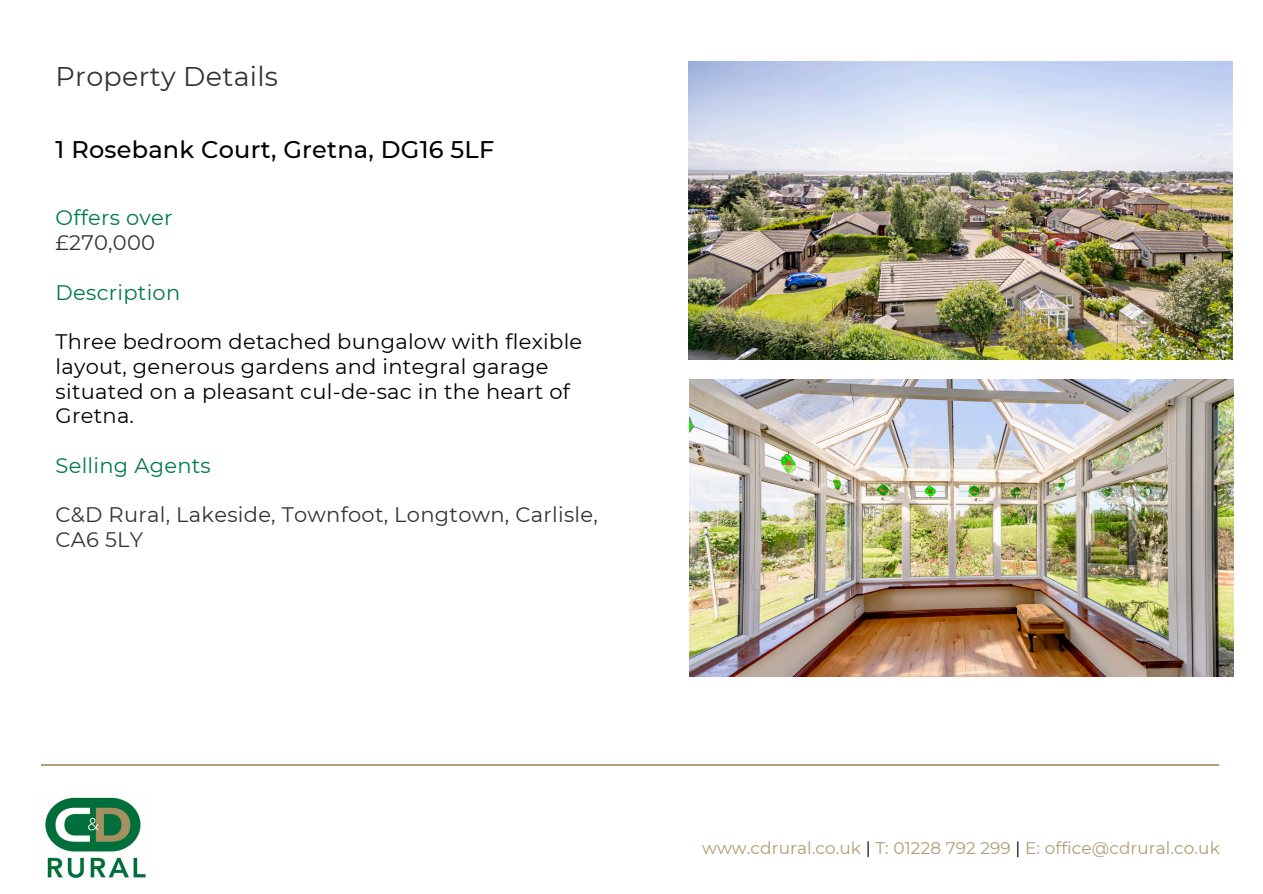
<style>
.page{position:relative;width:1263px;height:894px;background:#fff}
.page>*{position:absolute;margin:0;border:0;box-sizing:border-box;transform-origin:0 0}
.t1{font:27px "Montserrat";letter-spacing:.01em;color:#333}
.t2{font:500 24px "Montserrat";letter-spacing:.01em;color:#000}
.t3{font:21px/24.8px "Montserrat";letter-spacing:.015em;color:#000}
.t4{font:21px/24.8px "Montserrat";letter-spacing:.015em;color:#333}
.t5{font:21px/24.8px "Montserrat";letter-spacing:.015em;color:#00794d}
.t6{font:16.8px "Montserrat";letter-spacing:.005em;color:#ae9d76}
.s1{color:#333}
.s2{color:#000}
</style>
<div class="page">
<img style="left:689px;top:62px;width:543px;height:297px">
<img style="left:690px;top:379px;width:543px;height:297px">
<hr style="left:42px;top:764px;width:1177px;height:1px;background:#ae9d76">
<img style="left:45px;top:797px;width:101px;height:81px">
<p class="t1" style="left:56px;top:60px;width:224px">Property Details</p>
<p class="t2" style="left:56px;top:135px;width:440px">1 Rosebank Court, Gretna, DG16 5LF</p>
<h3 class="t5" style="left:56px;top:205px;width:119px">Offers over <span class="s1">£270,000</span></h3>
<h3 class="t5" style="left:56px;top:279px;width:126px">Description</h3>
<h3 class="t3" style="left:56px;top:329px;width:528px">Three bedroom detached bungalow with flexible layout, generous gardens and integral garage situated on a pleasant cul-de-sac in the heart of Gretna.</h3>
<h3 class="t5" style="left:56px;top:453px;width:157px">Selling Agents</h3>
<h3 class="t4" style="left:56px;top:502px;width:544px">C&amp;D Rural, Lakeside, Townfoot, Longtown, Carlisle,<br>CA6 5LY</h3>
<p class="t6" style="left:702px;top:837px;width:519px">www.cdrural.co.uk <span class="s2">|</span> T: 01228 792 299 <span class="s2">|</span> E: office@cdrural.co.uk</p>
</div>
